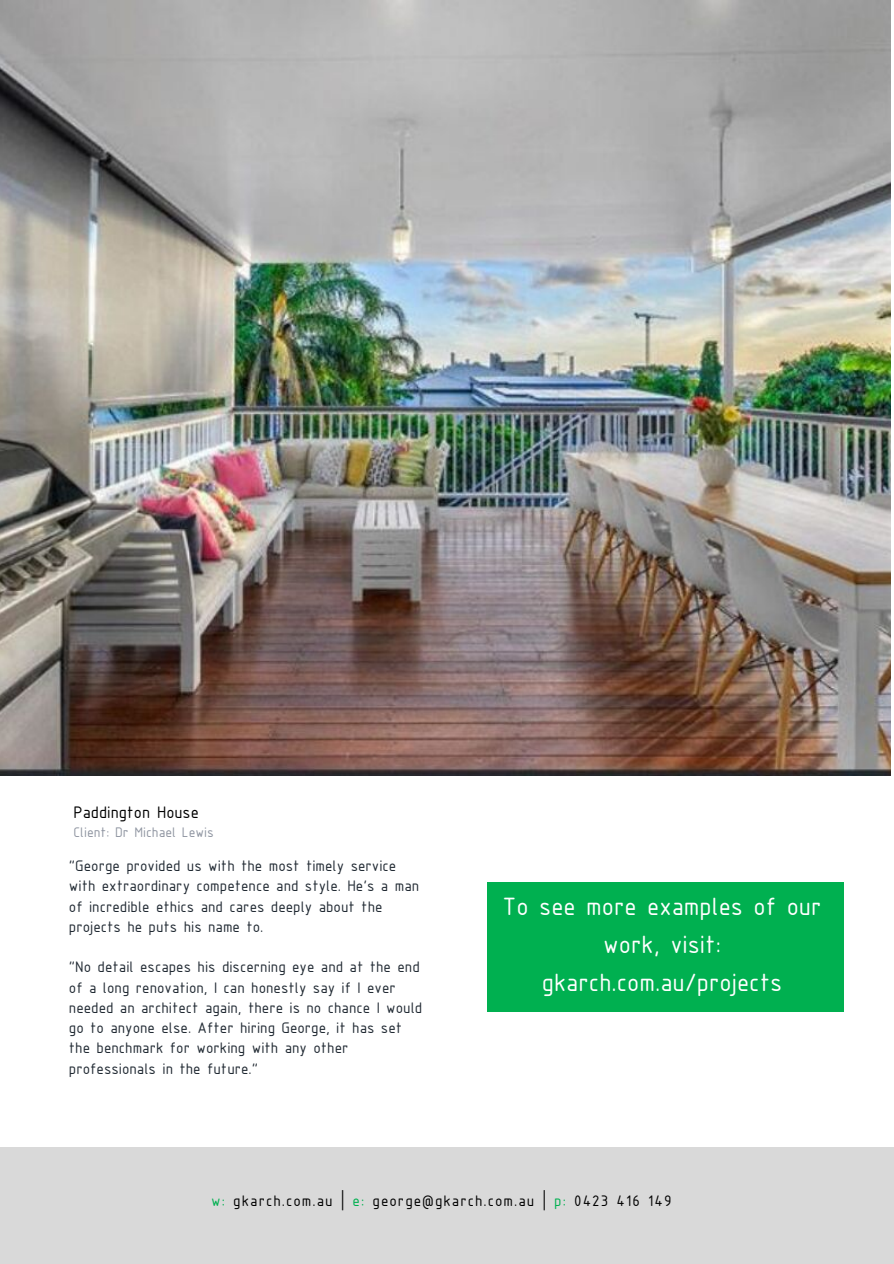
<style>
.page{position:relative;width:894px;height:1264px;background:#fff}
.page>*{position:absolute;margin:0;border:0;box-sizing:border-box;transform-origin:0 0}
.t1{font:27px/37.7px "ISOCPEUR";color:#fff;text-align:center}
.t2{font:18px "ISOCPEUR";color:#000}
.t3{font:16.5px/20.2px "ISOCPEUR";color:#212a33}
.t4{font:16.5px "ISOCPEUR";letter-spacing:.06em;color:#000}
.t5{font:15px "ISOCPEUR";color:#8f95a1}
.s1{color:#00b050}
</style>
<div class="page">
<div style="left:0;top:1147px;width:893px;height:116px;background:#d9d9d9"></div>
<div style="left:487px;top:882px;width:356px;height:129px;background:#00b050"></div>
<img style="left:0;top:0;width:890px;height:775px">
<p class="t2" style="left:73px;top:806px;width:127px">Paddington House</p>
<p class="t5" style="left:73px;top:827px;width:142px">Client: Dr Michael Lewis</p>
<p class="t3" style="left:69px;top:857px;width:352px">”George provided us with the most timely service with extraordinary competence and style. He's a man of incredible ethics and cares deeply about the projects he puts his name to.</p>
<p class="t3" style="left:69px;top:958px;width:355px">"No detail escapes his discerning eye and at the end of a long renovation, I can honestly say if I ever needed an architect again, there is no chance I would go to anyone else. After hiring George, it has set the benchmark for working with any other professionals in the future.”</p>
<h1 class="t1" style="left:502px;top:890px;width:320px">To see more examples of our work, visit: gkarch.com.au/projects</h1>
<p class="t4" style="left:211px;top:1195px;width:462px"><span class="s1">w:</span> gkarch.com.au | <span class="s1">e:</span> george@gkarch.com.au | <span class="s1">p:</span> 0423 416 149</p>
</div>
